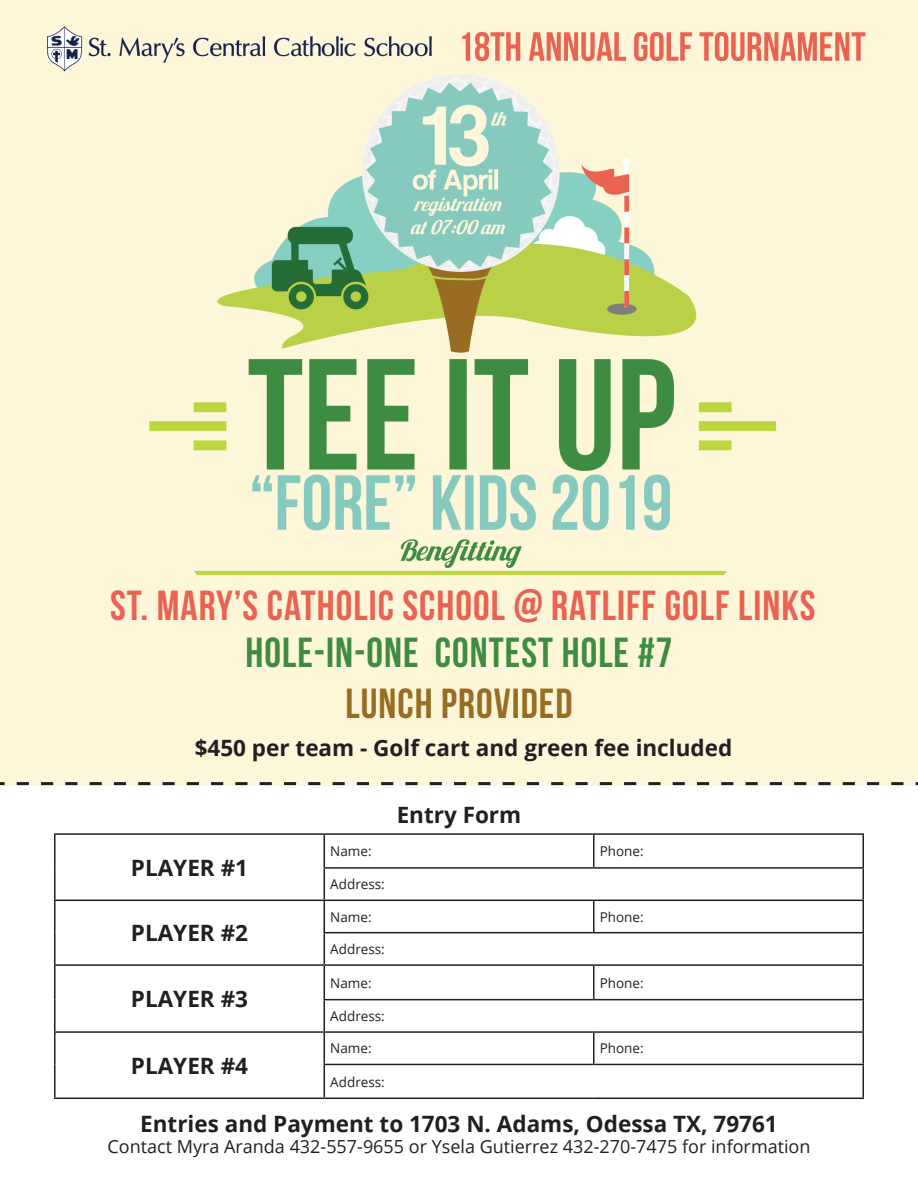
<style>
.page{position:relative;width:918px;height:1188px;background:#fff}
.page>*{position:absolute;margin:0;border:0;box-sizing:border-box;transform-origin:0 0}
.t1{font:700 42px "Bebas Neue";letter-spacing:.025em;color:#ea6251}
.t2{font:700 42px "Bebas Neue";letter-spacing:.025em;color:#3e8c41}
.t3{font:700 42px "Bebas Neue";letter-spacing:.025em;color:#986c23}
.t4{font:700 22.5px "Open Sans";color:#231f20}
.t5{font:18px "Open Sans";color:#231f20}
.t6{font:13.5px "Open Sans";color:#231f20}
</style>
<div class="page">
<img style="left:0;top:0;width:918px;height:575px">
<svg style="left:0;top:782px;width:918px;height:3px;background:#938e7f"></svg>
<hr style="left:54px;top:833px;width:270px;height:2px;background:#231f20">
<hr style="left:54px;top:835px;width:2px;height:33px;background:#231f20">
<hr style="left:324px;top:833px;width:270px;height:2px;background:#231f20">
<hr style="left:324px;top:835px;width:1px;height:32px;background:#231f20">
<hr style="left:594px;top:833px;width:270px;height:2px;background:#231f20">
<hr style="left:593px;top:835px;width:1px;height:32px;background:#231f20">
<hr style="left:862px;top:835px;width:2px;height:32px;background:#231f20">
<hr style="left:54px;top:868px;width:2px;height:32px;background:#231f20">
<hr style="left:324px;top:867px;width:270px;height:2px;background:#231f20">
<hr style="left:324px;top:869px;width:1px;height:31px;background:#231f20">
<hr style="left:594px;top:867px;width:270px;height:2px;background:#231f20">
<hr style="left:862px;top:869px;width:2px;height:31px;background:#231f20">
<hr style="left:54px;top:900px;width:270px;height:1px;background:#231f20">
<hr style="left:54px;top:901px;width:2px;height:32px;background:#231f20">
<hr style="left:324px;top:900px;width:270px;height:1px;background:#231f20">
<hr style="left:324px;top:901px;width:1px;height:31px;background:#231f20">
<hr style="left:594px;top:900px;width:270px;height:1px;background:#231f20">
<hr style="left:593px;top:901px;width:1px;height:31px;background:#231f20">
<hr style="left:862px;top:901px;width:2px;height:31px;background:#231f20">
<hr style="left:54px;top:933px;width:2px;height:31px;background:#231f20">
<hr style="left:324px;top:932px;width:270px;height:1px;background:#231f20">
<hr style="left:324px;top:933px;width:1px;height:31px;background:#231f20">
<hr style="left:594px;top:932px;width:270px;height:1px;background:#231f20">
<hr style="left:862px;top:933px;width:2px;height:31px;background:#231f20">
<hr style="left:54px;top:964px;width:270px;height:2px;background:#231f20">
<hr style="left:54px;top:966px;width:2px;height:34px;background:#231f20">
<hr style="left:324px;top:964px;width:270px;height:2px;background:#231f20">
<hr style="left:324px;top:966px;width:1px;height:33px;background:#231f20">
<hr style="left:594px;top:964px;width:270px;height:2px;background:#231f20">
<hr style="left:593px;top:966px;width:1px;height:33px;background:#231f20">
<hr style="left:862px;top:966px;width:2px;height:33px;background:#231f20">
<hr style="left:54px;top:1000px;width:2px;height:31px;background:#231f20">
<hr style="left:324px;top:999px;width:270px;height:1px;background:#231f20">
<hr style="left:324px;top:1000px;width:1px;height:31px;background:#231f20">
<hr style="left:594px;top:999px;width:270px;height:1px;background:#231f20">
<hr style="left:862px;top:1000px;width:2px;height:31px;background:#231f20">
<hr style="left:54px;top:1031px;width:270px;height:2px;background:#231f20">
<hr style="left:54px;top:1033px;width:2px;height:31px;background:#231f20">
<hr style="left:324px;top:1031px;width:270px;height:2px;background:#231f20">
<hr style="left:324px;top:1033px;width:1px;height:31px;background:#231f20">
<hr style="left:594px;top:1031px;width:270px;height:2px;background:#231f20">
<hr style="left:593px;top:1033px;width:1px;height:31px;background:#231f20">
<hr style="left:862px;top:1033px;width:2px;height:31px;background:#231f20">
<hr style="left:54px;top:1064px;width:2px;height:34px;background:#231f20">
<hr style="left:324px;top:1064px;width:270px;height:1px;background:#231f20">
<hr style="left:324px;top:1065px;width:1px;height:33px;background:#231f20">
<hr style="left:594px;top:1064px;width:270px;height:1px;background:#231f20">
<hr style="left:862px;top:1065px;width:2px;height:33px;background:#231f20">
<hr style="left:54px;top:1098px;width:270px;height:1px;background:#231f20">
<hr style="left:324px;top:1098px;width:270px;height:1px;background:#231f20">
<hr style="left:594px;top:1098px;width:270px;height:1px;background:#231f20">
<p class="t1" style="left:110px;top:582px;width:707px">ST. MARY’S CATHOLIC SCHOOL @ RATLIFF GOLF LINKS</p>
<p class="t2" style="left:245px;top:629px;width:429px">HOLE-IN-ONE CONTEST HOLE #7</p>
<p class="t3" style="left:345px;top:681px;width:229px">LUNCH PROVIDED</p>
<p class="t4" style="left:195px;top:732px;width:539px">$450 per team - Golf cart and green fee included</p>
<p class="t4" style="left:131px;top:852px;width:119px">PLAYER #1</p>
<p class="t4" style="left:131px;top:917px;width:119px">PLAYER #2</p>
<p class="t4" style="left:131px;top:983px;width:119px">PLAYER #3</p>
<p class="t4" style="left:131px;top:1050px;width:119px">PLAYER #4</p>
<p class="t4" style="left:397px;top:799px;width:126px">Entry Form</p>
<p class="t6" style="left:330px;top:842px;width:43px">Name:</p>
<p class="t6" style="left:600px;top:842px;width:46px">Phone:</p>
<p class="t6" style="left:330px;top:875px;width:56px">Address:</p>
<p class="t6" style="left:330px;top:908px;width:43px">Name:</p>
<p class="t6" style="left:600px;top:908px;width:46px">Phone:</p>
<p class="t6" style="left:330px;top:940px;width:56px">Address:</p>
<p class="t6" style="left:330px;top:973px;width:43px">Name:</p>
<p class="t6" style="left:600px;top:973px;width:46px">Phone:</p>
<p class="t6" style="left:330px;top:1007px;width:56px">Address:</p>
<p class="t6" style="left:330px;top:1039px;width:43px">Name:</p>
<p class="t6" style="left:600px;top:1039px;width:46px">Phone:</p>
<p class="t6" style="left:330px;top:1072px;width:56px">Address:</p>
<p class="t4" style="left:140px;top:1108px;width:639px">Entries and Payment to 1703 N. Adams, Odessa TX, 79761</p>
<p class="t5" style="left:108px;top:1135px;width:705px">Contact Myra Aranda 432-557-9655 or Ysela Gutierrez 432-270-7475 for information</p>
</div>
